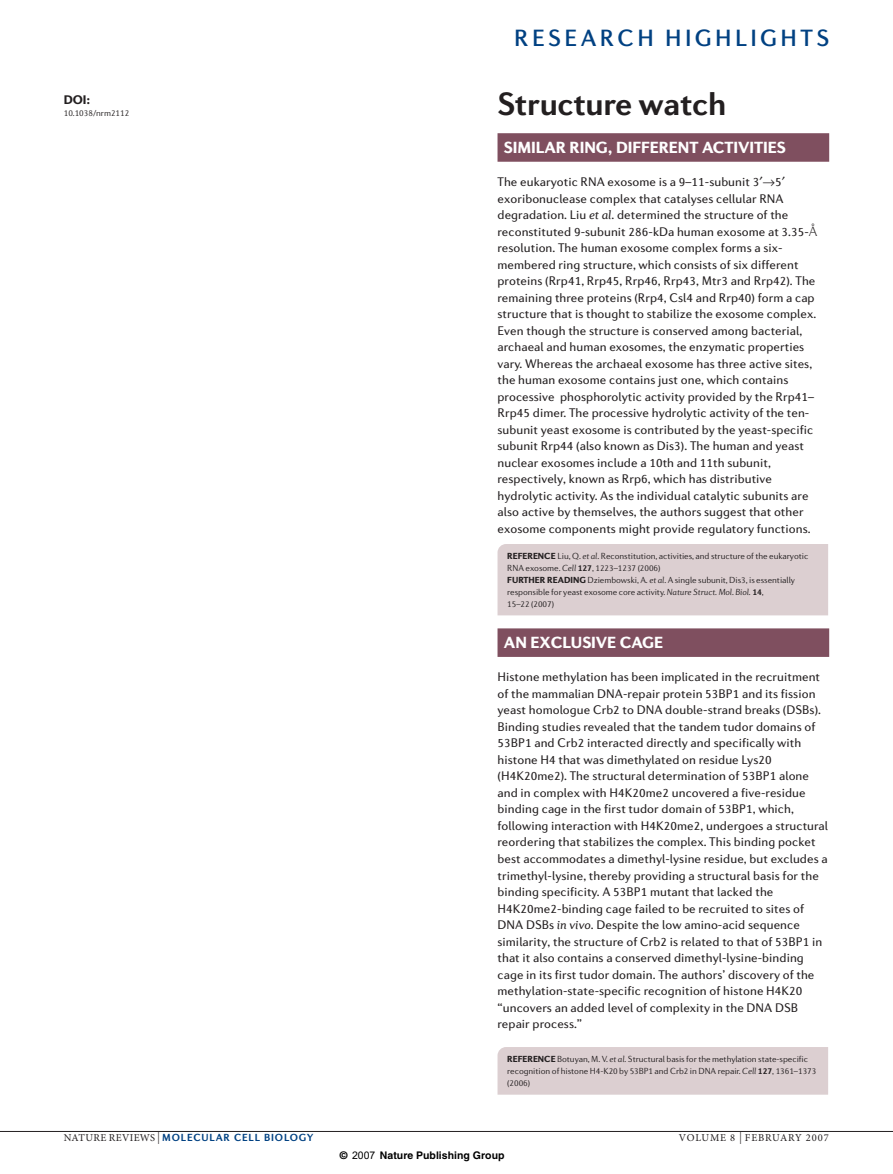
<style>
.page{position:relative;width:893px;height:1174px;background:#fff}
.page>*{position:absolute;margin:0;border:0;box-sizing:border-box;transform-origin:0 0}
.t1{font:700 33px "Diverda Sans LT Std";letter-spacing:-.01em;color:#231f20}
.t2{font:500 24px "Diverda Sans LT Std";letter-spacing:.14em;color:#014182}
.t3{font:900 16.5px "Diverda Sans LT Std";letter-spacing:-.005em;color:#fff}
.t4{font:12.75px/16.5px "Diverda Sans LT Std";letter-spacing:.005em;color:#231f20}
.t5{font:900 12.75px "Diverda Sans LT Std";color:#231f20}
.t6{font:700 10.5px "Diverda Sans LT Std";letter-spacing:.075em;color:#014182}
.t7{font:700 10.5px "Helvetica";color:#000}
.t8{font:10.5px "Minion Pro";letter-spacing:.08em;color:#231f20}
.t9{font:300 9px/12px "Diverda Sans LT Std";letter-spacing:-.005em;color:#231f20}
.s1{font-style:italic}
.s2{font-weight:900}
.s3{font-weight:700}
.s4{font-family:"Minion Pro";font-weight:400;color:#231f20}
.s5{font-family:"Minion Pro";font-weight:400;font-size:12px;color:#231f20}
.s6{font-size:12px}
.s7{font-family:"Arial";font-weight:400}
</style>
<div class="page">
<hr style="left:0;top:1131px;width:893px;height:1px;background:#231f20">
<div style="left:497px;top:133px;width:332px;height:29px;background:#7f4f5f"></div>
<div style="left:497px;top:628px;width:332px;height:29px;background:#7f4f5f"></div>
<div style="left:497px;top:544px;width:331px;height:71px;background:#dccfd1"></div>
<div style="left:497px;top:1047px;width:331px;height:47px;background:#dccfd1"></div>
<p class="t5" style="left:64px;top:95px;width:28px">DOI:</p>
<p class="t9" style="left:64px;top:107px;width:67px">10.1038/nrm2112</p>
<h2 class="t2" style="left:514px;top:29px;width:316px">RESEARCH HIGHLIGHTS</h2>
<h1 class="t1" style="left:497px;top:92px;width:230px">Structure watch</h1>
<p class="t3" style="left:504px;top:141px;width:283px">SIMILAR RING, DIFFERENT ACTIVITIES</p>
<p class="t4" style="left:497px;top:174px;width:320px">The eukaryotic RNA exosome is a 9–11-subunit 3 →5 exoribonuclease complex that catalyses cellular RNA degradation. Liu <span class="s1">et al</span>. determined the structure of the reconstituted 9-subunit 286-kDa human exosome at 3.35- resolution. The human exosome complex forms a six&shy;membered ring structure, which consists of six different proteins (Rrp41, Rrp45, Rrp46, Rrp43, Mtr3 and Rrp42). The remaining three proteins (Rrp4, Csl4 and Rrp40) form a cap structure that is thought to stabilize the exosome complex.<br>Even though the structure is conserved among bacterial, archaeal and human exosomes, the enzymatic properties vary. Whereas the archaeal exosome has three active sites, the human exosome contains just one, which contains processive phosphorolytic activity provided by the Rrp41– Rrp45 dimer. The processive hydrolytic activity of the ten&shy;subunit yeast exosome is contributed by the yeast-specific subunit Rrp44 (also known as Dis3). The human and yeast nuclear exosomes include a 10th and 11th subunit, respectively, known as Rrp6, which has distributive hydrolytic activity. As the individual catalytic subunits are also active by themselves, the authors suggest that other exosome components might provide regulatory functions.</p>
<p class="t9" style="left:507px;top:550px;width:303px"><span class="s2">REFERENCE</span> Liu, Q. <span class="s1">et al</span>. Reconstitution, activities, and structure of the eukaryotic RNA exosome. <span class="s1">Cell</span> <span class="s3">127</span>, 1223–1237 (2006)<br><span class="s2">FURTHER READING</span> Dziembowski, A. <span class="s1">et al</span>. A single subunit, Dis3, is essentially responsible for yeast exosome core activity. <span class="s1">Nature Struct. Mol. Biol.</span> <span class="s3">14</span>,<br>15–22 (2007)</p>
<p class="t3" style="left:504px;top:636px;width:161px">AN EXCLUSIVE CAGE</p>
<p class="t4" style="left:497px;top:669px;width:332px">Histone methylation has been implicated in the recruitment of the mammalian DNA-repair protein 53BP1 and its fission yeast homologue Crb2 to DNA double-strand breaks (DSBs).<br>Binding studies revealed that the tandem tudor domains of 53BP1 and Crb2 interacted directly and specifically with histone H4 that was dimethylated on residue Lys20 (H4K20me2). The structural determination of 53BP1 alone and in complex with H4K20me2 uncovered a five-residue binding cage in the first tudor domain of 53BP1, which, following interaction with H4K20me2, undergoes a structural reordering that stabilizes the complex. This binding pocket best accommodates a dimethyl-lysine residue, but excludes a trimethyl-lysine, thereby providing a structural basis for the binding specificity. A 53BP1 mutant that lacked the H4K20me2-binding cage failed to be recruited to sites of DNA DSBs <span class="s1">in vivo</span>. Despite the low amino-acid sequence similarity, the structure of Crb2 is related to that of 53BP1 in that it also contains a conserved dimethyl-lysine-binding cage in its first tudor domain. The authors’ discovery of the methylation-state-specific recognition of histone H4K20 “uncovers an added level of complexity in the DNA DSB repair process.”</p>
<p class="t9" style="left:507px;top:1053px;width:311px"><span class="s2">REFERENCE</span> Botuyan, M. V. <span class="s1">et al.</span> Structural basis for the methylation state-specific recognition of histone H4-K20 by 53BP1 and Crb2 in DNA repair. <span class="s1">Cell</span> <span class="s3">127</span>, 1361–1373 (2006)</p>
<p class="t6" style="left:64px;top:1133px;width:251px"><span class="s4">NATURE REVIEWS</span> <span class="s5">|</span> MOLECULAR CELL BIOLOGY</p>
<p class="t8" style="left:679px;top:1133px;width:151px">VOLUME 8 <span class="s6">|</span> FEBRUARY 2007</p>
<p class="t7" style="left:340px;top:1148px;width:166px">© <span class="s7">2007</span> Nature Publishing Group</p>
</div>
